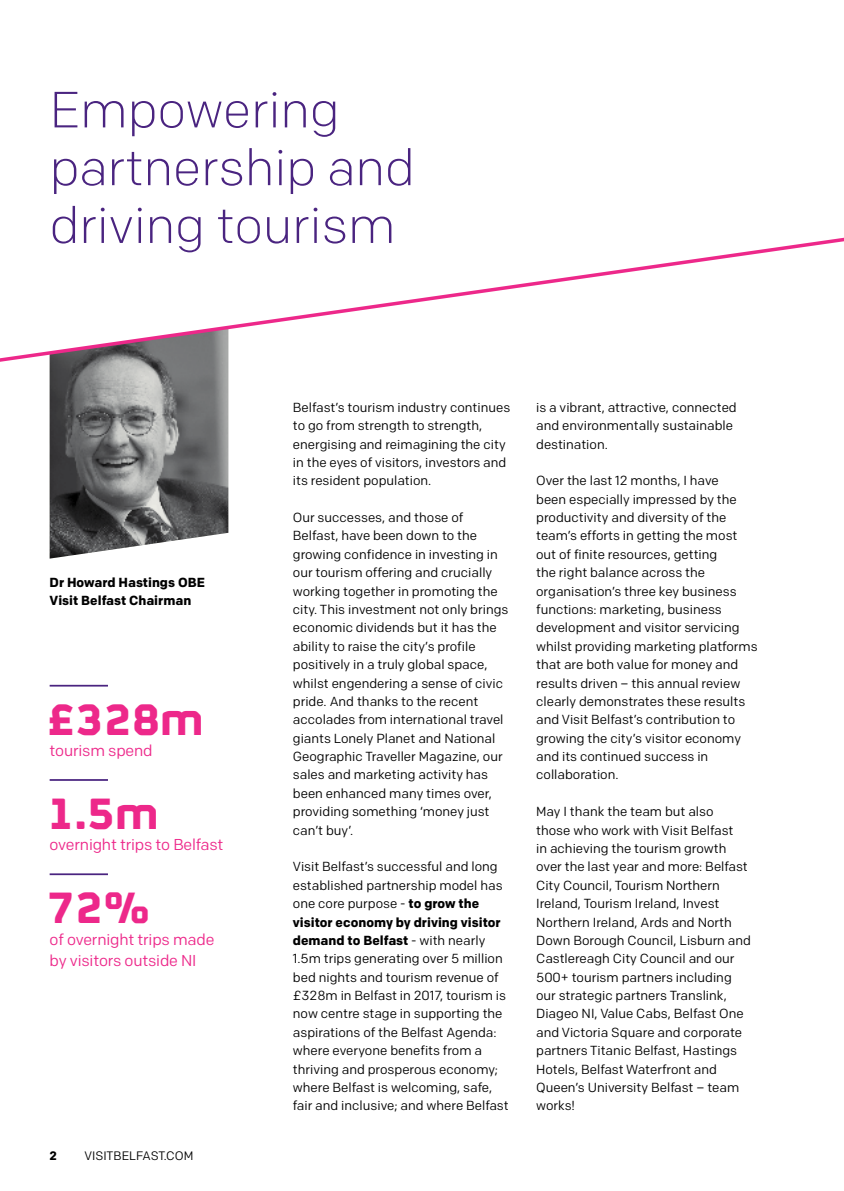
<style>
.page{position:relative;width:844px;height:1191px;background:#fff}
.page>*{position:absolute;margin:0;border:0;box-sizing:border-box;transform-origin:0 0}
.t1{font:300 50.75px/57.8px "Colfax";color:#4a2480}
.t2{font:700 49px/94.3px "FS Sinclair";letter-spacing:-.02em;color:#ed288a}
.t3{font:15.75px/21px "Colfax";letter-spacing:-.01em;color:#ed288a}
.t4{font:13.12px/18.4px "Colfax";color:#000}
.t5{font:700 13.12px/18.4px "Colfax";color:#000}
.t6{font:12.25px "Colfax";color:#000}
.t7{font:700 12.25px "Colfax";color:#000}
.s1{font-weight:700}
</style>
<div class="page">
<img style="left:50px;top:377px;width:178px;height:181px">
<svg style="left:0;top:246px;width:783px;height:131px"></svg>
<svg style="left:783px;top:238px;width:60px;height:12px"></svg>
<hr style="left:50px;top:685px;width:58px;height:1px;background:#4a2480">
<hr style="left:50px;top:779px;width:58px;height:2px;background:#4a2480">
<hr style="left:50px;top:873px;width:58px;height:2px;background:#4a2480">
<div style="left:774px;top:327px;width:69px;height:101px;background:#fff"></div>
<h1 class="t1" style="left:50px;top:80px;width:366px">Empowering partnership and driving tourism</h1>
<p class="t5" style="left:50px;top:573px;width:157px">Dr Howard Hastings OBE<br>Visit Belfast Chairman</p>
<h2 class="t2" style="left:46px;top:664px;width:159px">£328m<br>1.5m<br>72%</h2>
<p class="t3" style="left:50px;top:740px;width:104px">tourism spend</p>
<p class="t3" style="left:50px;top:834px;width:175px">overnight trips to Belfast</p>
<p class="t3" style="left:50px;top:928px;width:166px">of overnight trips made by visitors outside NI</p>
<p class="t7" style="left:50px;top:1148px;width:9px">2</p>
<p class="t6" style="left:84px;top:1148px;width:110px">VISITBELFAST.COM</p>
<p class="t4" style="left:293px;top:398px;width:219px">Belfast’s tourism industry continues to go from strength to strength, energising and reimagining the city in the eyes of visitors, investors and its resident population.</p>
<p class="t4" style="left:293px;top:508px;width:217px">Our successes, and those of<br>Belfast, have been down to the growing confidence in investing in our tourism offering and crucially working together in promoting the city. This investment not only brings economic dividends but it has the ability to raise the city’s profile positively in a truly global space, whilst engendering a sense of civic pride. And thanks to the recent accolades from international travel giants Lonely Planet and National<br>Geographic Traveller Magazine, our sales and marketing activity has been enhanced many times over, providing something ‘money just can’t buy’.</p>
<p class="t4" style="left:293px;top:857px;width:217px">Visit Belfast’s successful and long established partnership model has one core purpose - <span class="s1">to grow the visitor economy by driving visitor demand to Belfast</span> - with nearly 1.5m trips generating over 5 million bed nights and tourism revenue of £328m in Belfast in 2017, tourism is now centre stage in supporting the aspirations of the Belfast Agenda: where everyone benefits from a thriving and prosperous economy; where Belfast is welcoming, safe, fair and inclusive; and where Belfast</p>
<p class="t4" style="left:536px;top:398px;width:202px">is a vibrant, attractive, connected and environmentally sustainable destination.</p>
<p class="t4" style="left:536px;top:471px;width:223px">Over the last 12 months, I have<br>been especially impressed by the productivity and diversity of the team’s efforts in getting the most out of finite resources, getting<br>the right balance across the organisation’s three key business functions: marketing, business development and visitor servicing whilst providing marketing platforms that are both value for money and results driven – this annual review clearly demonstrates these results and Visit Belfast’s contribution to growing the city’s visitor economy and its continued success in collaboration.</p>
<p class="t4" style="left:536px;top:802px;width:216px">May I thank the team but also those who work with Visit Belfast<br>in achieving the tourism growth over the last year and more: Belfast<br>City Council, Tourism Northern<br>Ireland, Tourism Ireland, Invest<br>Northern Ireland, Ards and North<br>Down Borough Council, Lisburn and<br>Castlereagh City Council and our<br>500+ tourism partners including our strategic partners Translink,<br>Diageo NI, Value Cabs, Belfast One and Victoria Square and corporate partners Titanic Belfast, Hastings<br>Hotels, Belfast Waterfront and<br>Queen’s University Belfast – team works!</p>
</div>
